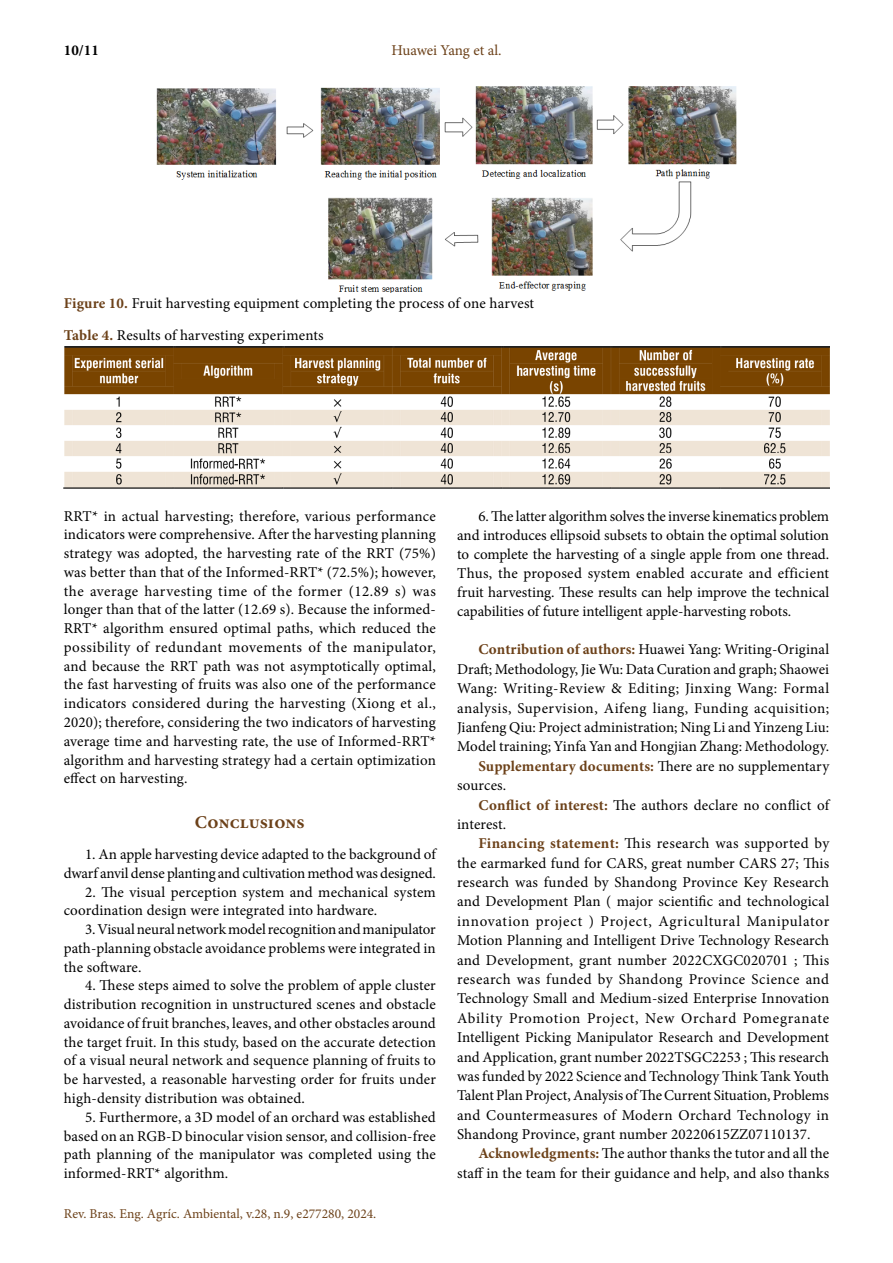
<style>
.page{position:relative;width:893px;height:1263px;background:#fff}
.page>*{position:absolute;margin:0;border:0;box-sizing:border-box;transform-origin:0 0}
.t1{font:700 18px "Minion Pro";letter-spacing:.01em;color:#6c4119}
.t2{font:15px/18.8px "Minion Pro";letter-spacing:.005em;color:#000;text-align:justify}
.t3{font:15px "Minion Pro";letter-spacing:.035em;color:#000}
.t4{font:15px "Minion Pro";letter-spacing:.04em;color:#000}
.t5{font:15px "Minion Pro";letter-spacing:.025em;color:#000}
.t6{font:15px "Minion Pro";letter-spacing:-.015em;color:#000}
.t7{font:700 15px "Minion Pro";letter-spacing:.005em;color:#6c4119}
.t8{font:15px "Minion Pro";letter-spacing:-.01em;color:#6c4119}
.t9{font:700 15px "Minion Pro";color:#000}
.t10{font:13.5px "Minion Pro";color:#6c4119}
.s1{font-weight:700;color:#6c4119}
.s2{font-weight:400;color:#000}
</style>
<div class="page">
<img style="left:156px;top:86px;width:581px;height:206px">
<img style="left:64px;top:346px;width:765px;height:142px">
<p class="t9" style="left:64px;top:40px;width:36px">10/11</p>
<p class="t8" style="left:391px;top:40px;width:112px">Huawei Yang et al.</p>
<p class="t2" style="left:64px;top:293px;width:472px"><span class="s1">Figure 10.</span> Fruit harvesting equipment completing the process of one harvest</p>
<p class="t2" style="left:64px;top:326px;width:261px"><span class="s1">Table 4.</span> Results of harvesting experiments</p>
<p class="t2" style="left:64px;top:506px;width:374px">RRT* in actual harvesting; therefore, various performance indicators were comprehensive. After the harvesting planning strategy was adopted, the harvesting rate of the RRT (75%) was better than that of the Informed-RRT* (72.5%); however, the average harvesting time of the former (12.89 s) was longer than that of the latter (12.69 s). Because the informed-RRT* algorithm ensured optimal paths, which reduced the possibility of redundant movements of the manipulator, and because the RRT path was not asymptotically optimal, the fast harvesting of fruits was also one of the performance indicators considered during the harvesting (Xiong et al., 2020); therefore, considering the two indicators of harvesting average time and harvesting rate, the use of Informed-RRT* algorithm and harvesting strategy had a certain optimization effect on harvesting.</p>
<p class="t1" style="left:195px;top:809px;width:111px">Conclusions</p>
<p class="t2" style="left:64px;top:845px;width:373px;text-align:right">1. An apple harvesting device adapted to the background of dwarf anvil dense planting and cultivation method was designed.</p>
<p class="t2" style="left:64px;top:882px;width:374px;text-indent:21px">2. The visual perception system and mechanical system coordination design were integrated into hardware.</p>
<p class="t2" style="left:64px;top:920px;width:374px;text-indent:21px">3. Visual neural network model recognition and manipulator path-planning obstacle avoidance problems were integrated in the software.</p>
<p class="t2" style="left:64px;top:976px;width:374px;text-indent:21px">4. These steps aimed to solve the problem of apple cluster distribution recognition in unstructured scenes and obstacle avoidance of fruit branches, leaves, and other obstacles around the target fruit. In this study, based on the accurate detection of a visual neural network and sequence planning of fruits to be harvested, a reasonable harvesting order for fruits under high-density distribution was obtained.</p>
<p class="t2" style="left:64px;top:1108px;width:374px;text-indent:21px">5. Furthermore, a 3D model of an orchard was established based on an RGB-D binocular vision sensor, and collision-free path planning of the manipulator was completed using the informed-RRT* algorithm.</p>
<p class="t10" style="left:64px;top:1204px;width:314px">Rev. Bras. Eng. Agríc. Ambiental, v.28, n.9, e277280, 2024.</p>
<p class="t2" style="left:457px;top:506px;width:374px;text-indent:21px">6. The latter algorithm solves the inverse kinematics problem and introduces ellipsoid subsets to obtain the optimal solution to complete the harvesting of a single apple from one thread.<br>Thus, the proposed system enabled accurate and efficient fruit harvesting. These results can help improve the technical capabilities of future intelligent apple-harvesting robots.</p>
<p class="t6" style="left:478px;top:640px;width:352px"><span class="s1">Contribution of authors:</span> Huawei Yang: Writing-Original</p>
<p class="t2" style="left:457px;top:660px;width:373px">Draft; Methodology, Jie Wu: Data Curation and graph; Shaowei</p>
<p class="t5" style="left:457px;top:678px;width:374px">Wang: Writing-Review &amp; Editing; Jinxing Wang: Formal</p>
<p class="t3" style="left:457px;top:698px;width:374px">analysis, Supervision, Aifeng liang, Funding acquisition;</p>
<p class="t2" style="left:457px;top:718px;width:373px">Jianfeng Qiu: Project administration; Ning Li and Yinzeng Liu:</p>
<p class="t2" style="left:457px;top:737px;width:373px">Model training; Yinfa Yan and Hongjian Zhang: Methodology.</p>
<p class="t7" style="left:478px;top:755px;width:352px">Supplementary documents: <span class="s2">There are no supplementary</span></p>
<p class="t2" style="left:457px;top:776px;width:51px">sources.</p>
<p class="t2" style="left:478px;top:795px;width:352px"><span class="s1">Conflict of interest:</span> The authors declare no conflict of</p>
<p class="t2" style="left:457px;top:815px;width:51px">interest.</p>
<p class="t2" style="left:478px;top:834px;width:352px"><span class="s1">Financing statement:</span> This research was supported by</p>
<p class="t2" style="left:457px;top:853px;width:374px">the earmarked fund for CARS, great number CARS 27; This</p>
<p class="t2" style="left:457px;top:873px;width:374px">research was funded by Shandong Province Key Research</p>
<p class="t2" style="left:457px;top:892px;width:373px">and Development Plan ( major scientific and technological</p>
<p class="t4" style="left:457px;top:911px;width:374px">innovation project ) Project, Agricultural Manipulator</p>
<p class="t2" style="left:457px;top:931px;width:374px">Motion Planning and Intelligent Drive Technology Research</p>
<p class="t2" style="left:457px;top:950px;width:374px">and Development, grant number 2022CXGC020701 ; This</p>
<p class="t3" style="left:457px;top:969px;width:374px">research was funded by Shandong Province Science and</p>
<p class="t2" style="left:457px;top:989px;width:374px">Technology Small and Medium-sized Enterprise Innovation</p>
<p class="t4" style="left:457px;top:1008px;width:374px">Ability Promotion Project, New Orchard Pomegranate</p>
<p class="t2" style="left:457px;top:1028px;width:374px">Intelligent Picking Manipulator Research and Development</p>
<p class="t2" style="left:457px;top:1047px;width:373px">and Application, grant number 2022TSGC2253 ; This research</p>
<p class="t2" style="left:457px;top:1067px;width:373px">was funded by 2022 Science and Technology Think Tank Youth</p>
<p class="t2" style="left:457px;top:1086px;width:373px">Talent Plan Project, Analysis of The Current Situation, Problems</p>
<p class="t5" style="left:457px;top:1105px;width:374px">and Countermeasures of Modern Orchard Technology in</p>
<p class="t2" style="left:457px;top:1125px;width:355px">Shandong Province, grant number 20220615ZZ07110137.</p>
<p class="t2" style="left:478px;top:1144px;width:352px"><span class="s1">Acknowledgments:</span> The author thanks the tutor and all the</p>
<p class="t2" style="left:457px;top:1164px;width:374px">staff in the team for their guidance and help, and also thanks</p>
</div>
